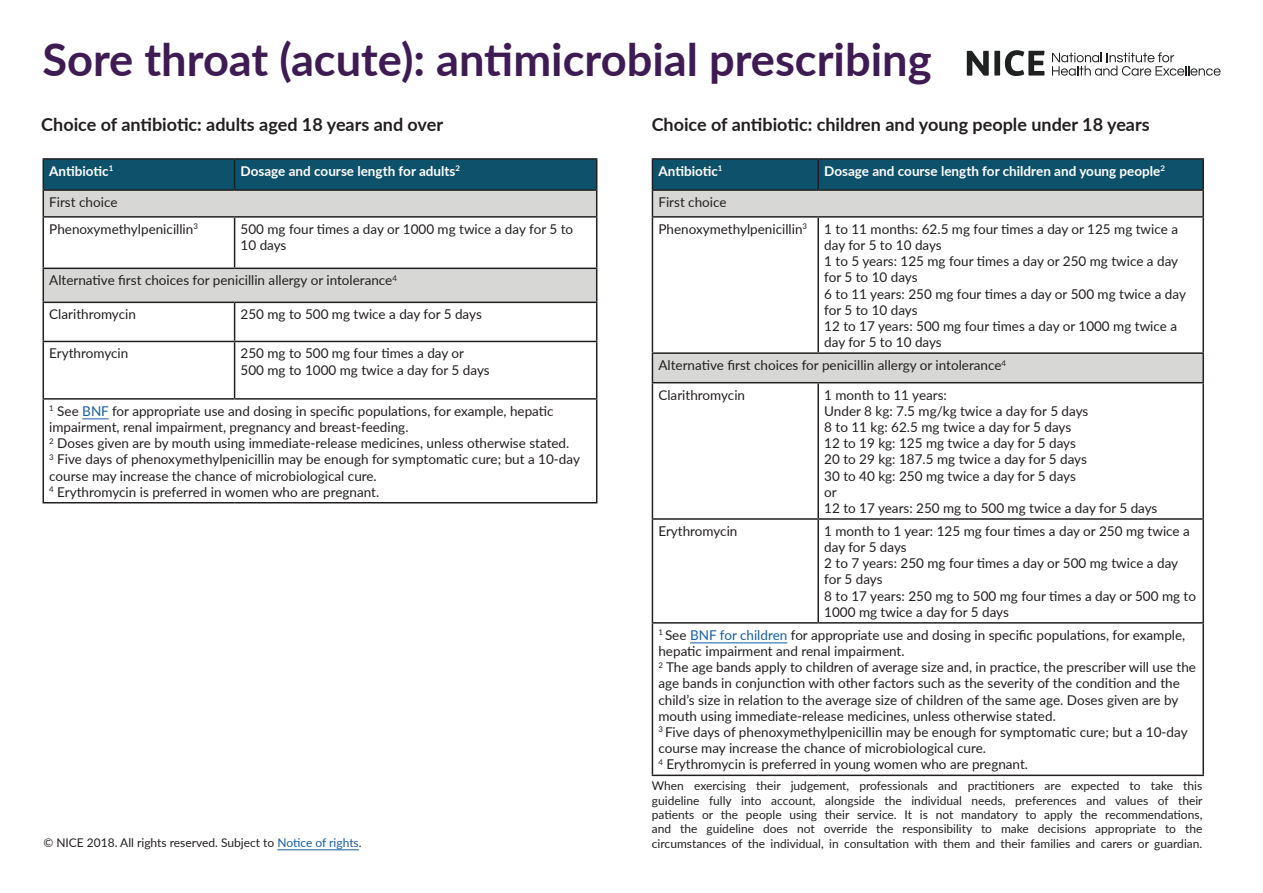
<style>
.page{position:relative;width:1263px;height:893px;background:#fff}
.page>*{position:absolute;margin:0;border:0;box-sizing:border-box;transform-origin:0 0}
.t1{font:700 45.3px "Lato";color:#3f1b54}
.t2{font:700 18px "Lato";color:#231f20}
.t3{font:13.5px/16.2px "Lato";color:#231f20}
.t4{font:700 13.5px "Lato";color:#fff}
.t5{font:12px/14.4px "Lato";color:#231f20;text-align:justify}
.s1{color:#175d9e}
</style>
<div class="page">
<svg style="left:44px;top:218px;width:552px;height:84px"></svg>
<hr style="left:43px;top:158px;width:192px;height:2px;background:#231f20">
<hr style="left:235px;top:158px;width:362px;height:2px;background:#231f20">
<svg style="left:43px;top:159px;width:554px;height:57px;background:#678996"></svg>
<hr style="left:43px;top:216px;width:192px;height:2px;background:#231f20">
<hr style="left:43px;top:218px;width:1px;height:50px;background:#231f20">
<hr style="left:235px;top:216px;width:362px;height:2px;background:#231f20">
<hr style="left:234px;top:218px;width:1px;height:50px;background:#231f20">
<hr style="left:596px;top:218px;width:1px;height:50px;background:#231f20">
<hr style="left:43px;top:268px;width:192px;height:1px;background:#231f20">
<hr style="left:43px;top:269px;width:1px;height:33px;background:#231f20">
<hr style="left:235px;top:268px;width:362px;height:1px;background:#231f20">
<hr style="left:596px;top:269px;width:1px;height:33px;background:#231f20">
<hr style="left:43px;top:302px;width:192px;height:1px;background:#231f20">
<hr style="left:43px;top:303px;width:1px;height:38px;background:#231f20">
<hr style="left:235px;top:302px;width:362px;height:1px;background:#231f20">
<hr style="left:234px;top:303px;width:1px;height:38px;background:#231f20">
<hr style="left:596px;top:303px;width:1px;height:38px;background:#231f20">
<hr style="left:43px;top:341px;width:192px;height:1px;background:#231f20">
<hr style="left:43px;top:342px;width:1px;height:56px;background:#231f20">
<hr style="left:235px;top:341px;width:362px;height:1px;background:#231f20">
<hr style="left:234px;top:342px;width:1px;height:56px;background:#231f20">
<hr style="left:596px;top:342px;width:1px;height:56px;background:#231f20">
<hr style="left:43px;top:398px;width:192px;height:2px;background:#231f20">
<hr style="left:43px;top:400px;width:1px;height:102px;background:#231f20">
<hr style="left:235px;top:398px;width:362px;height:2px;background:#231f20">
<hr style="left:596px;top:400px;width:1px;height:102px;background:#231f20">
<hr style="left:43px;top:502px;width:192px;height:1px;background:#231f20">
<hr style="left:235px;top:502px;width:362px;height:1px;background:#231f20">
<svg style="left:82px;top:419px;width:27px;height:1px"></svg>
<svg style="left:653px;top:218px;width:549px;height:164px"></svg>
<hr style="left:652px;top:158px;width:166px;height:2px;background:#231f20">
<hr style="left:818px;top:158px;width:386px;height:2px;background:#231f20">
<hr style="left:1202px;top:160px;width:2px;height:29px;background:#231f20">
<svg style="left:652px;top:159px;width:551px;height:57px;background:#688b98"></svg>
<hr style="left:818px;top:189px;width:386px;height:2px;background:#231f20">
<hr style="left:1202px;top:191px;width:2px;height:25px;background:#231f20">
<hr style="left:652px;top:216px;width:166px;height:2px;background:#231f20">
<hr style="left:652px;top:218px;width:1px;height:134px;background:#231f20">
<hr style="left:818px;top:216px;width:386px;height:2px;background:#231f20">
<hr style="left:817px;top:218px;width:2px;height:134px;background:#231f20">
<hr style="left:1202px;top:218px;width:2px;height:134px;background:#231f20">
<hr style="left:652px;top:352px;width:166px;height:2px;background:#231f20">
<svg style="left:652px;top:354px;width:1px;height:28px"></svg>
<hr style="left:818px;top:352px;width:386px;height:2px;background:#231f20">
<hr style="left:1202px;top:354px;width:2px;height:28px;background:#231f20">
<hr style="left:652px;top:382px;width:166px;height:1px;background:#231f20">
<hr style="left:652px;top:383px;width:1px;height:135px;background:#231f20">
<hr style="left:818px;top:382px;width:386px;height:1px;background:#231f20">
<hr style="left:817px;top:383px;width:2px;height:135px;background:#231f20">
<hr style="left:1202px;top:383px;width:2px;height:135px;background:#231f20">
<hr style="left:652px;top:518px;width:166px;height:2px;background:#231f20">
<hr style="left:652px;top:520px;width:1px;height:102px;background:#231f20">
<hr style="left:818px;top:518px;width:386px;height:2px;background:#231f20">
<hr style="left:817px;top:520px;width:2px;height:102px;background:#231f20">
<hr style="left:1202px;top:520px;width:2px;height:102px;background:#231f20">
<hr style="left:652px;top:622px;width:166px;height:2px;background:#231f20">
<hr style="left:652px;top:624px;width:1px;height:151px;background:#231f20">
<hr style="left:818px;top:622px;width:386px;height:2px;background:#231f20">
<hr style="left:1202px;top:624px;width:2px;height:151px;background:#231f20">
<hr style="left:652px;top:775px;width:166px;height:1px;background:#231f20">
<hr style="left:818px;top:775px;width:386px;height:1px;background:#231f20">
<hr style="left:690px;top:643px;width:97px;height:1px;background:#175d9e">
<hr style="left:277px;top:849px;width:82px;height:1px;background:#175d9e">
<svg style="left:967px;top:51px;width:22px;height:25px"></svg>
<div style="left:994px;top:51px;width:6px;height:25px;background:#1f2020"></div>
<svg style="left:1005px;top:50px;width:39px;height:26px"></svg>
<svg style="left:1052px;top:52px;width:168px;height:24px"></svg>
<p class="t1" style="left:42px;top:26px;width:891px">Sore throat (acute): antimicrobial prescribing</p>
<p class="t2" style="left:41px;top:112px;width:403px">Choice of antibiotic: adults aged 18 years and over</p>
<p class="t2" style="left:652px;top:112px;width:499px">Choice of antibiotic: children and young people under 18 years</p>
<p class="t4" style="left:49px;top:161px;width:66px">Antibiotic<sup>1</sup></p>
<p class="t4" style="left:241px;top:161px;width:221px">Dosage and course length for adults<sup>2</sup></p>
<p class="t3" style="left:49px;top:193px;width:70px">First choice</p>
<p class="t3" style="left:49px;top:220px;width:150px">Phenoxymethylpenicillin<sup>3</sup></p>
<p class="t3" style="left:241px;top:220px;width:334px">500 mg four times a day or 1000 mg twice a day for 5 to<br>10 days</p>
<p class="t3" style="left:49px;top:272px;width:349px">Alternative first choices for penicillin allergy or intolerance<sup>4</sup></p>
<p class="t3" style="left:49px;top:306px;width:88px">Clarithromycin</p>
<p class="t3" style="left:241px;top:306px;width:243px">250 mg to 500 mg twice a day for 5 days</p>
<p class="t3" style="left:49px;top:345px;width:81px">Erythromycin</p>
<p class="t3" style="left:241px;top:345px;width:225px">250 mg to 500 mg four times a day or</p>
<p class="t3" style="left:241px;top:361px;width:251px">500 mg to 1000 mg twice a day for 5 days</p>
<p class="t3" style="left:49px;top:402px;width:506px"><sup>1</sup> See <span class="s1">BNF</span> for appropriate use and dosing in specific populations, for example, hepatic impairment, renal impairment, pregnancy and breast-feeding.</p>
<p class="t3" style="left:49px;top:435px;width:522px"><sup>2</sup> Doses given are by mouth using immediate-release medicines, unless otherwise stated.</p>
<p class="t3" style="left:49px;top:451px;width:532px"><sup>3</sup> Five days of phenoxymethylpenicillin may be enough for symptomatic cure; but a 10-day course may increase the chance of microbiological cure.</p>
<p class="t3" style="left:49px;top:483px;width:331px"><sup>4</sup> Erythromycin is preferred in women who are pregnant.</p>
<p class="t5" style="left:43px;top:835px;width:320px">© NICE 2018. All rights reserved. Subject to <span class="s1">Notice of rights</span>.</p>
<p class="t4" style="left:658px;top:161px;width:66px">Antibiotic<sup>1</sup></p>
<p class="t4" style="left:824px;top:161px;width:342px">Dosage and course length for children and young people<sup>2</sup></p>
<p class="t3" style="left:658px;top:193px;width:70px">First choice</p>
<p class="t3" style="left:658px;top:220px;width:150px">Phenoxymethylpenicillin<sup>3</sup></p>
<p class="t3" style="left:824px;top:220px;width:355px">1 to 11 months: 62.5 mg four times a day or 125 mg twice a day for 5 to 10 days</p>
<p class="t3" style="left:824px;top:253px;width:355px">1 to 5 years: 125 mg four times a day or 250 mg twice a day</p>
<p class="t3" style="left:824px;top:269px;width:95px">for 5 to 10 days</p>
<p class="t3" style="left:824px;top:285px;width:363px">6 to 11 years: 250 mg four times a day or 500 mg twice a day</p>
<p class="t3" style="left:824px;top:301px;width:95px">for 5 to 10 days</p>
<p class="t3" style="left:824px;top:317px;width:354px">12 to 17 years: 500 mg four times a day or 1000 mg twice a day for 5 to 10 days</p>
<p class="t3" style="left:658px;top:356px;width:349px">Alternative first choices for penicillin allergy or intolerance<sup>4</sup></p>
<p class="t3" style="left:658px;top:386px;width:88px">Clarithromycin</p>
<p class="t3" style="left:824px;top:386px;width:124px">1 month to 11 years:</p>
<p class="t3" style="left:824px;top:402px;width:266px">Under 8 kg: 7.5 mg/kg twice a day for 5 days</p>
<p class="t3" style="left:824px;top:418px;width:249px">8 to 11 kg: 62.5 mg twice a day for 5 days</p>
<p class="t3" style="left:824px;top:435px;width:253px">12 to 19 kg: 125 mg twice a day for 5 days</p>
<p class="t3" style="left:824px;top:451px;width:264px">20 to 29 kg: 187.5 mg twice a day for 5 days</p>
<p class="t3" style="left:824px;top:467px;width:253px">30 to 40 kg: 250 mg twice a day for 5 days</p>
<p class="t3" style="left:824px;top:483px;width:14px">or</p>
<p class="t3" style="left:824px;top:499px;width:335px">12 to 17 years: 250 mg to 500 mg twice a day for 5 days</p>
<p class="t3" style="left:658px;top:522px;width:81px">Erythromycin</p>
<p class="t3" style="left:824px;top:522px;width:367px">1 month to 1 year: 125 mg four times a day or 250 mg twice a day for 5 days</p>
<p class="t3" style="left:824px;top:555px;width:355px">2 to 7 years: 250 mg four times a day or 500 mg twice a day for 5 days</p>
<p class="t3" style="left:824px;top:587px;width:373px">8 to 17 years: 250 mg to 500 mg four times a day or 500 mg to<br>1000 mg twice a day for 5 days</p>
<p class="t3" style="left:658px;top:626px;width:528px"><sup>1</sup> See <span class="s1">BNF for children</span> for appropriate use and dosing in specific populations, for example,</p>
<p class="t3" style="left:658px;top:642px;width:248px">hepatic impairment and renal impairment.</p>
<p class="t3" style="left:658px;top:659px;width:539px"><sup>2</sup> The age bands apply to children of average size and, in practice, the prescriber will use the age bands in conjunction with other factors such as the severity of the condition and the child’s size in relation to the average size of children of the same age. Doses given are by mouth using immediate-release medicines, unless otherwise stated.</p>
<p class="t3" style="left:658px;top:723px;width:531px"><sup>3</sup> Five days of phenoxymethylpenicillin may be enough for symptomatic cure; but a 10-day course may increase the chance of microbiological cure.</p>
<p class="t3" style="left:658px;top:756px;width:371px"><sup>4</sup> Erythromycin is preferred in young women who are pregnant.</p>
<p class="t5" style="left:652px;top:778px;width:552px">When exercising their judgement, professionals and practitioners are expected to take this guideline fully into account, alongside the individual needs, preferences and values of their patients or the people using their service. It is not mandatory to apply the recommendations, and the guideline does not override the responsibility to make decisions appropriate to the circumstances of the individual, in consultation with them and their families and carers or guardian.</p>
</div>
